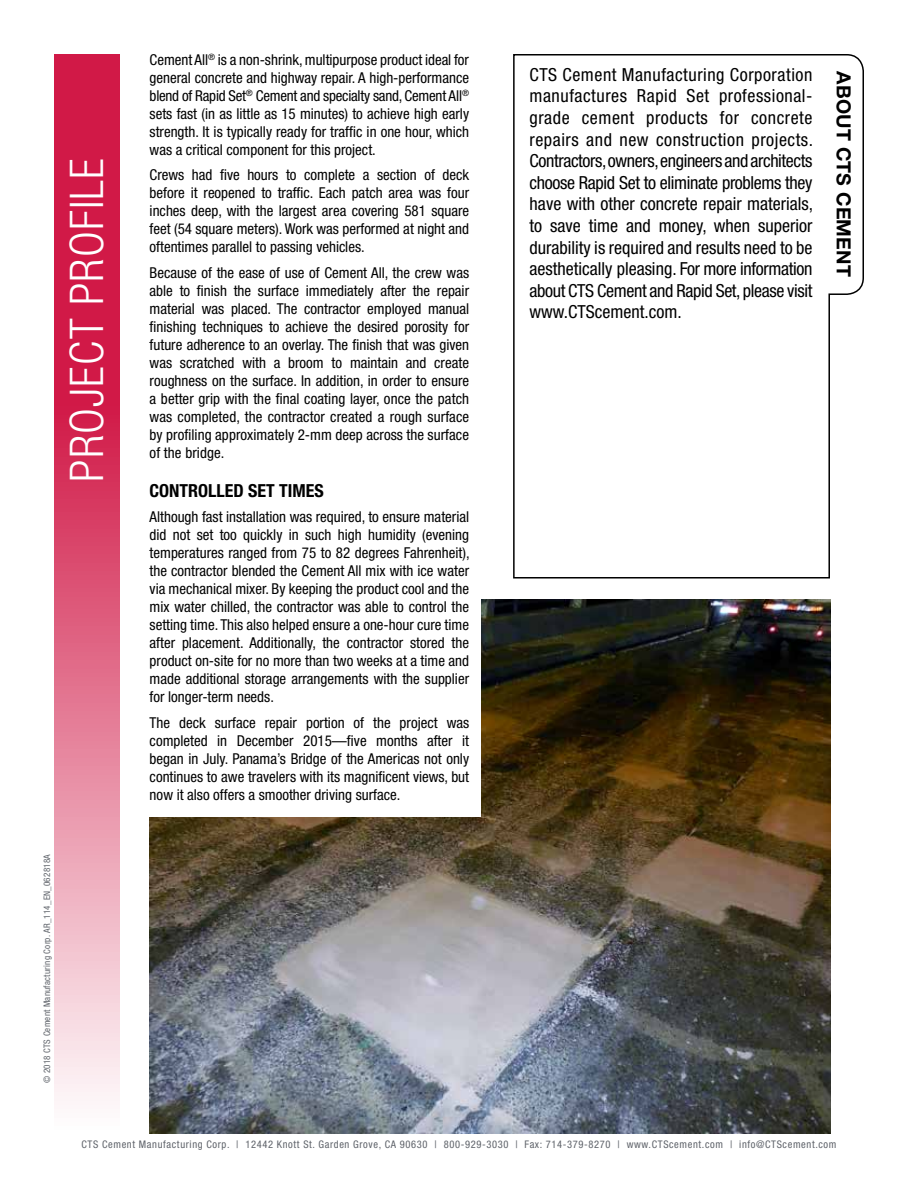
<style>
.page{position:relative;width:918px;height:1188px;background:#fff}
.page>*{position:absolute;margin:0;border:0;box-sizing:border-box;transform-origin:0 0}
.t1{font:300 condensed 46.5px "Helvetica Neue LT Std";letter-spacing:.025em;color:#fff}
.t2{font:700 19.5px "Helvetica Neue LT Std";letter-spacing:.01em;color:#000}
.t3{font:condensed 18px/21.6px "Helvetica Neue LT Std";letter-spacing:-.02em;color:#000;text-align:justify}
.t4{font:700 condensed 18px "Helvetica Neue LT Std";color:#000}
.t5{font:condensed 15px/18px "Helvetica Neue LT Std";color:#000;text-align:justify}
.t6{font:condensed 10.5px "Helvetica Neue LT Std";letter-spacing:.06em;color:#5f636a}
.t7{font:condensed 9px "Helvetica Neue LT Std";letter-spacing:.025em;color:#5f636a}
</style>
<div class="page">
<svg style="left:513px;top:54px;width:351px;height:525px"></svg>
<img style="left:150px;top:599px;width:680px;height:535px">
<div style="left:131px;top:578px;width:350px;height:239px;background:#fff"></div>
<svg style="left:54px;top:54px;width:65px;height:1047px;background:#df6281"></svg>
<h1 class="t1" style="left:60px;top:482px;width:325px;rotate:-90deg">PROJECT PROFILE</h1>
<p class="t7" style="left:42px;top:1083px;width:231px;rotate:-90deg">© 2018 CTS Cement Manufacturing Corp. AR_114_EN_062818A</p>
<p class="t5" style="left:150px;top:50px;width:321px">Cement All<sup>®</sup> is a non-shrink, multipurpose product ideal for general concrete and highway repair. A high-performance blend of Rapid Set<sup>®</sup> Cement and specialty sand, Cement All<sup>® </sup>sets fast (in as little as 15 minutes) to achieve high early strength. It is typically ready for traffic in one hour, which was a critical component for this project.</p>
<p class="t5" style="left:150px;top:166px;width:321px">Crews had five hours to complete a section of deck before it reopened to traffic. Each patch area was four inches deep, with the largest area covering 581 square feet (54 square meters). Work was performed at night and oftentimes parallel to passing vehicles.</p>
<p class="t5" style="left:150px;top:263px;width:321px">Because of the ease of use of Cement All, the crew was able to finish the surface immediately after the repair material was placed. The contractor employed manual finishing techniques to achieve the desired porosity for future adherence to an overlay. The finish that was given was scratched with a broom to maintain and create roughness on the surface. In addition, in order to ensure a better grip with the final coating layer, once the patch was completed, the contractor created a rough surface by profiling approximately 2-mm deep across the surface of the bridge.</p>
<p class="t4" style="left:150px;top:479px;width:176px">CONTROLLED SET TIMES</p>
<p class="t5" style="left:150px;top:508px;width:322px">Although fast installation was required, to ensure material did not set too quickly in such high humidity (evening temperatures ranged from 75 to 82 degrees Fahrenheit), the contractor blended the Cement All mix with ice water via mechanical mixer. By keeping the product cool and the mix water chilled, the contractor was able to control the setting time. This also helped ensure a one-hour cure time after placement. Additionally, the contractor stored the product on-site for no more than two weeks at a time and made additional storage arrangements with the supplier for longer-term needs.</p>
<p class="t5" style="left:150px;top:713px;width:321px">The deck surface repair portion of the project was completed in December 2015—five months after it began in July. Panama’s Bridge of the Americas not only continues to awe travelers with its magnificent views, but now it also offers a smoother driving surface.</p>
<p class="t3" style="left:530px;top:64px;width:285px">CTS Cement Manufacturing Corporation manufactures Rapid Set professional&shy;grade cement products for concrete repairs and new construction projects.<br>Contractors, owners, engineers and architects choose Rapid Set to eliminate problems they have with other concrete repair materials, to save time and money, when superior durability is required and results need to be aesthetically pleasing. For more information about CTS Cement and Rapid Set, please visit www.CTScement.com.</p>
<h2 class="t2" style="left:856px;top:71px;width:207px;rotate:90deg">ABOUT CTS CEMENT</h2>
<p class="t6" style="left:81px;top:1138px;width:757px">CTS Cement Manufacturing Corp. | 12442 Knott St. Garden Grove, CA 90630 | 800-929-3030 | Fax: 714-379-8270 | www.CTScement.com | info@CTScement.com</p>
</div>
